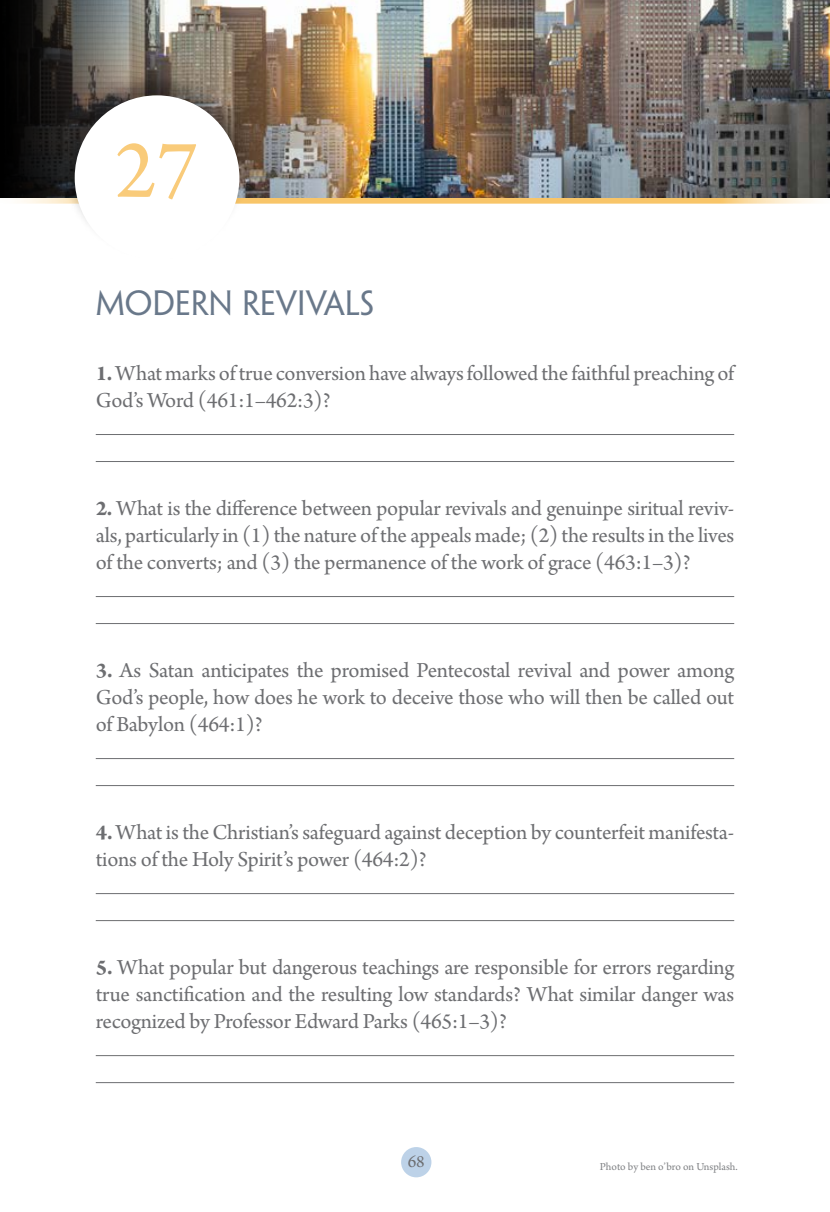
<style>
.page{position:relative;width:830px;height:1212px;background:#fff}
.page>*{position:absolute;margin:0;border:0;box-sizing:border-box;transform-origin:0 0}
.t1{font:87.75px "Arno Pro";color:#f9cb7a}
.t2{font:31.5px "Penumbra Flare Std";color:#69788a}
.t3{font:22.5px/27px "Arno Pro";letter-spacing:-.01em;color:#6d6e71;text-align:justify}
.t4{font:18px "Arno Pro";color:#6d6e71}
.t5{font:11.25px "Arno Pro";letter-spacing:-.005em;color:#808285}
.s1{font-weight:700}
</style>
<div class="page">
<div style="left:401px;top:1147px;width:30px;height:30px;background:#bdd2e8;border-radius:50%"></div>
<svg style="left:21px;top:198px;width:795px;height:6px;background:#f9cf85"></svg>
<img style="left:158px;top:0;width:671px;height:198px">
<svg style="left:0;top:0;width:158px;height:198px;background:#333330"></svg>
<div style="left:60px;top:70px;width:190px;height:190px;background:#000;opacity:.32"></div>
<div style="left:75px;top:95px;width:164px;height:165px;background:#fff;border-radius:50%"></div>
<hr style="left:96px;top:434px;width:637px;height:1px;background:#6d6e71">
<hr style="left:96px;top:461px;width:637px;height:1px;background:#6d6e71">
<hr style="left:96px;top:596px;width:637px;height:1px;background:#6d6e71">
<hr style="left:96px;top:623px;width:637px;height:1px;background:#6d6e71">
<hr style="left:96px;top:758px;width:637px;height:1px;background:#6d6e71">
<hr style="left:96px;top:785px;width:637px;height:1px;background:#6d6e71">
<hr style="left:96px;top:893px;width:637px;height:1px;background:#6d6e71">
<hr style="left:96px;top:920px;width:637px;height:1px;background:#6d6e71">
<hr style="left:96px;top:1055px;width:637px;height:1px;background:#6d6e71">
<hr style="left:96px;top:1082px;width:637px;height:1px;background:#6d6e71">
<h1 class="t1" style="left:115px;top:120px;width:85px">27</h1>
<h2 class="t2" style="left:96px;top:284px;width:280px">MODERN REVIVALS</h2>
<p class="t3" style="left:96px;top:361px;width:639px"><span class="s1">1.</span> What marks of true conversion have always followed the faithful preaching of<br>God’s Word (461:1–462:3)?</p>
<p class="t3" style="left:96px;top:496px;width:639px"><span class="s1">2.</span> What is the difference between popular revivals and genuinpe siritual reviv&shy;als, particularly in (1) the nature of the appeals made; (2) the results in the lives of the converts; and (3) the permanence of the work of grace (463:1–3)?</p>
<p class="t3" style="left:96px;top:658px;width:639px"><span class="s1">3.</span> As Satan anticipates the promised Pentecostal revival and power among God’s people, how does he work to deceive those who will then be called out of Babylon (464:1)?</p>
<p class="t3" style="left:96px;top:820px;width:639px"><span class="s1">4.</span> What is the Christian’s safeguard against deception by counterfeit manifesta&shy;tions of the Holy Spirit’s power (464:2)?</p>
<p class="t3" style="left:96px;top:955px;width:639px"><span class="s1">5.</span> What popular but dangerous teachings are responsible for errors regarding true sanctification and the resulting low standards? What similar danger was recognized by Professor Edward Parks (465:1–3)?</p>
<p class="t4" style="left:407px;top:1151px;width:18px">68</p>
<p class="t5" style="left:599px;top:1160px;width:139px">Photo by ben o’bro on Unsplash.</p>
</div>
